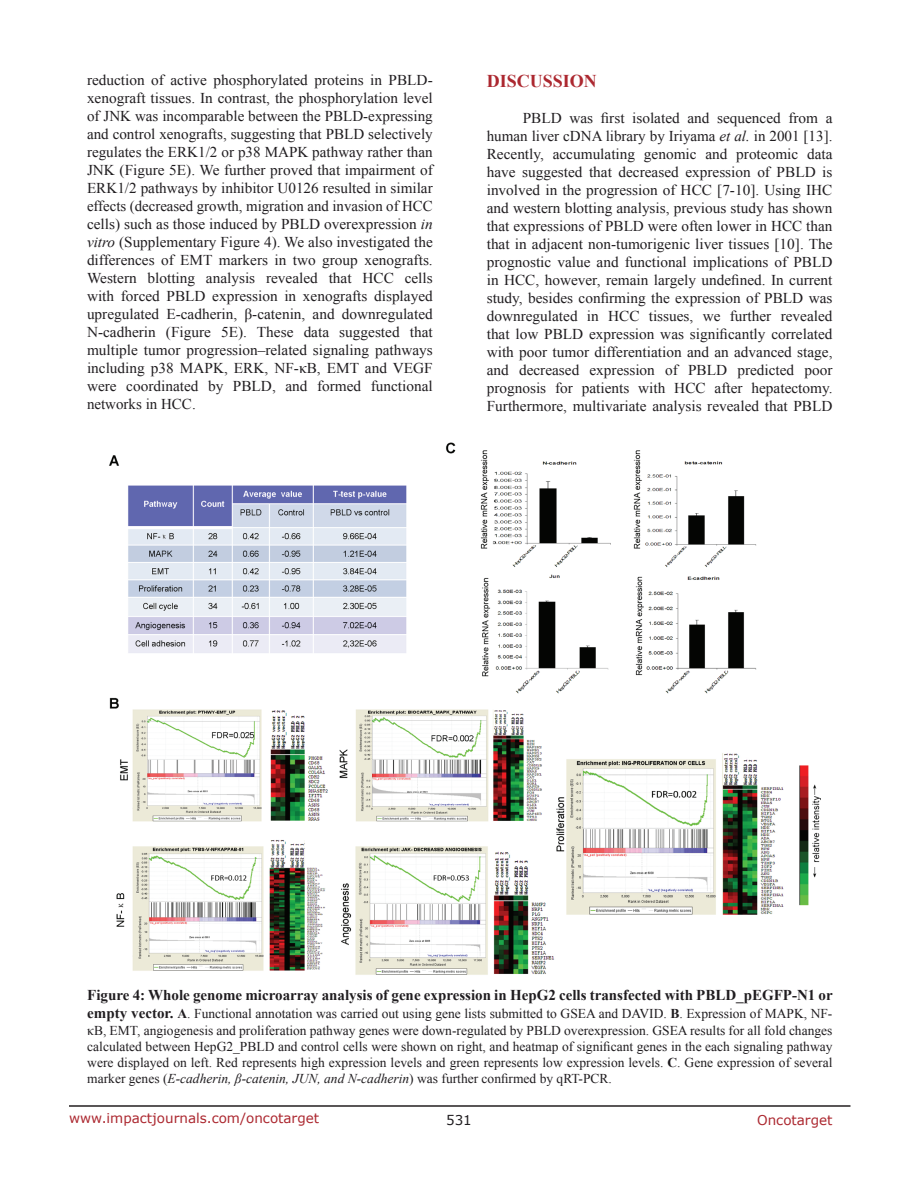
<style>
.page{position:relative;width:918px;height:1188px;background:#fff}
.page>*{position:absolute;margin:0;border:0;box-sizing:border-box;transform-origin:0 0}
.t1{font:700 18px "Times New Roman";color:#ac2830}
.t2{font:15px/18px "Times New Roman";color:#201d20;text-align:justify}
.t3{font:700 15px "Times New Roman";color:#201d20}
.t4{font:13.5px/16.2px "Times New Roman";color:#201d20;text-align:justify}
.t5{font:13.5px "Verdana";color:#ac2830}
.t6{font:13.5px "Verdana";color:#201d20}
.s1{font-style:italic}
.s2{font-weight:700;font-size:15px}
.s3{font-weight:700}
</style>
<div class="page">
<hr style="left:69px;top:1105px;width:781px;height:2px;background:#231f20">
<img style="left:109px;top:442px;width:711px;height:533px">
<p class="t2" style="left:87px;top:71px;width:347px">reduction of active phosphorylated proteins in PBLD&shy;xenograft tissues. In contrast, the phosphorylation level of JNK was incomparable between the PBLD-expressing and control xenografts, suggesting that PBLD selectively regulates the ERK1/2 or p38 MAPK pathway rather than JNK (Figure 5E). We further proved that impairment of ERK1/2 pathways by inhibitor U0126 resulted in similar effects (decreased growth, migration and invasion of HCC cells) such as those induced by PBLD overexpression <span class="s1">in vitro</span> (Supplementary Figure 4). We also investigated the differences of EMT markers in two group xenografts.<br>Western blotting analysis revealed that HCC cells with forced PBLD expression in xenografts displayed upregulated E-cadherin, β-catenin, and downregulated N-cadherin (Figure 5E). These data suggested that multiple tumor progression–related signaling pathways including p38 MAPK, ERK, NF-κB, EMT and VEGF were coordinated by PBLD, and formed functional networks in HCC.</p>
<p class="t1" style="left:487px;top:69px;width:112px">Discussion</p>
<p class="t2" style="left:487px;top:109px;width:347px;text-indent:36px">PBLD was first isolated and sequenced from a human liver cDNA library by Iriyama <span class="s1">et al.</span> in 2001 [13].<br>Recently, accumulating genomic and proteomic data have suggested that decreased expression of PBLD is involved in the progression of HCC [7-10]. Using IHC and western blotting analysis, previous study has shown that expressions of PBLD were often lower in HCC than that in adjacent non-tumorigenic liver tissues [10]. The prognostic value and functional implications of PBLD in HCC, however, remain largely undefined. In current study, besides confirming the expression of PBLD was downregulated in HCC tissues, we further revealed that low PBLD expression was significantly correlated with poor tumor differentiation and an advanced stage, and decreased expression of PBLD predicted poor prognosis for patients with HCC after hepatectomy.<br>Furthermore, multivariate analysis revealed that PBLD</p>
<p class="t3" style="left:87px;top:985px;width:630px">Figure 4: Whole genome microarray analysis of gene expression in HepG2 cells transfected with PBLD</p>
<p class="t3" style="left:736px;top:985px;width:98px">_pEGFP-N1 or</p>
<p class="t4" style="left:87px;top:1006px;width:747px"><span class="s2">empty vector.</span> <span class="s3">A</span>. Functional annotation was carried out using gene lists submitted to GSEA and DAVID. <span class="s3">B</span>. Expression of MAPK, NF&shy;κB, EMT, angiogenesis and proliferation pathway genes were down-regulated by PBLD overexpression. GSEA results for all fold changes calculated between HepG2_PBLD and control cells were shown on right, and heatmap of significant genes in the each signaling pathway were displayed on left. Red represents high expression levels and green represents low expression levels. <span class="s3">C</span>. Gene expression of several marker genes (<span class="s1">E-cadherin, β-catenin, JUN, and N-cadherin</span>) was further confirmed by qRT-PCR.</p>
<p class="t5" style="left:69px;top:1109px;width:252px">www.impactjournals.com/oncotarget</p>
<p class="t6" style="left:446px;top:1111px;width:27px">531</p>
<p class="t5" style="left:757px;top:1111px;width:77px">Oncotarget</p>
</div>
